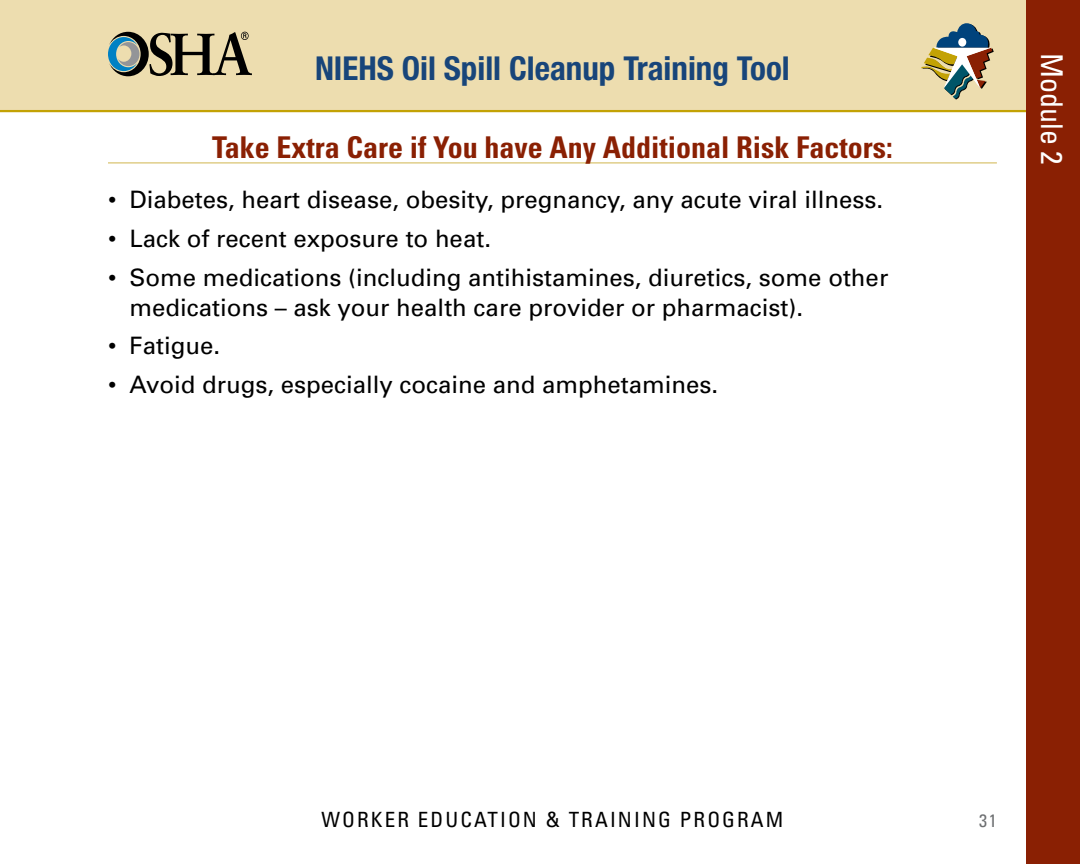
<style>
.page{position:relative;width:1080px;height:864px;background:#fff}
.page>*{position:absolute;margin:0;border:0;box-sizing:border-box;transform-origin:0 0}
.t1{font:700 condensed 33px "Helvetica Neue";color:#18457a}
.t2{font:700 condensed 30px "Univers";color:#8a2003}
.t3{font:condensed 30px "Univers";color:#fff}
.t4{font:24px/30px "Univers";color:#000}
.t5{font:condensed 21px "Univers";letter-spacing:.1em;color:#000}
.t6{font:condensed 18px "Univers";color:#6d6f71}
</style>
<div class="page">
<div style="left:0;top:0;width:1080px;height:112px;background:#edddaf"></div>
<hr style="left:0;top:110px;width:1080px;height:2px;background:#c3a204">
<div style="left:1026px;top:0;width:54px;height:864px;background:#8a2003"></div>
<svg style="left:921px;top:23px;width:73px;height:77px"></svg>
<svg style="left:108px;top:32px;width:144px;height:44px"></svg>
<hr style="left:108px;top:162px;width:889px;height:1px;background:#d1b54e">
<h1 class="t1" style="left:315px;top:48px;width:476px">NIEHS Oil Spill Cleanup Training Tool</h1>
<p class="t2" style="left:212px;top:129px;width:682px">Take Extra Care if You have Any Additional Risk Factors:</p>
<p class="t4" style="left:108px;top:184px;width:777px">• Diabetes, heart disease, obesity, pregnancy, any acute viral illness.</p>
<p class="t4" style="left:108px;top:223px;width:385px">• Lack of recent exposure to heat.</p>
<p class="t4" style="left:130px;top:262px;width:760px;text-indent:-22px">• Some medications (including antihistamines, diuretics, some other medications – ask your health care provider or pharmacist).</p>
<p class="t4" style="left:108px;top:330px;width:114px">• Fatigue.</p>
<p class="t4" style="left:108px;top:369px;width:612px">• Avoid drugs, especially cocaine and amphetamines.</p>
<p class="t3" style="left:1071px;top:53px;width:113px;rotate:90deg">MODULE 2</p>
<p class="t5" style="left:322px;top:806px;width:463px">WORKER EDUCATION &amp; TRAINING PROGRAM</p>
<p class="t6" style="left:979px;top:809px;width:19px">31</p>
</div>
